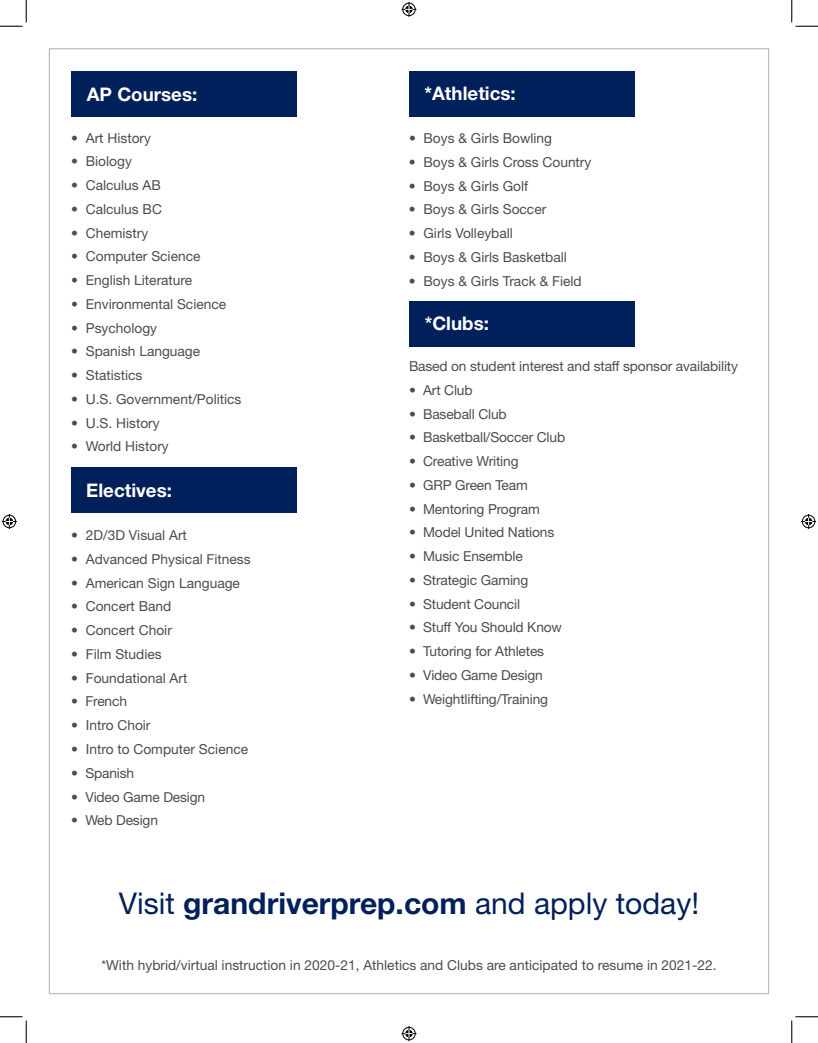
<style>
.page{position:relative;width:818px;height:1043px;background:#fff}
.page>*{position:absolute;margin:0;border:0;box-sizing:border-box;transform-origin:0 0}
.t1{font:30px "Helvetica Neue LT Std";color:#00205b}
.t2{font:700 18.75px "Helvetica Neue LT Std";color:#fff}
.t3{font:13.75px "Helvetica Neue LT Std";color:#4b4c4d}
.s1{font-weight:700}
</style>
<div class="page">
<div style="left:71px;top:71px;width:225px;height:45px;background:#00205b"></div>
<div style="left:409px;top:71px;width:225px;height:45px;background:#00205b"></div>
<div style="left:409px;top:302px;width:225px;height:45px;background:#00205b"></div>
<div style="left:71px;top:467px;width:225px;height:45px;background:#00205b"></div>
<svg style="left:0;top:0;width:27px;height:27px"></svg>
<svg style="left:0;top:1016px;width:27px;height:26px"></svg>
<svg style="left:791px;top:0;width:27px;height:27px"></svg>
<svg style="left:791px;top:1016px;width:27px;height:26px"></svg>
<svg style="left:401px;top:2px;width:15px;height:15px"></svg>
<svg style="left:401px;top:1026px;width:15px;height:15px"></svg>
<svg style="left:2px;top:514px;width:15px;height:15px"></svg>
<svg style="left:801px;top:514px;width:15px;height:15px"></svg>
<p class="t2" style="left:87px;top:83px;width:112px">AP Courses:</p>
<p class="t3" style="left:71px;top:129px;width:81px"><span class="s1">•</span> Art History</p>
<p class="t3" style="left:71px;top:153px;width:62px"><span class="s1">•</span> Biology</p>
<p class="t3" style="left:71px;top:177px;width:91px"><span class="s1">•</span> Calculus AB</p>
<p class="t3" style="left:71px;top:201px;width:92px">• Calculus BC</p>
<p class="t3" style="left:71px;top:224px;width:78px"><span class="s1">•</span> Chemistry</p>
<p class="t3" style="left:71px;top:248px;width:131px"><span class="s1">•</span> Computer Science</p>
<p class="t3" style="left:71px;top:272px;width:122px"><span class="s1">•</span> English Literature</p>
<p class="t3" style="left:71px;top:296px;width:156px"><span class="s1">•</span> Environmental Science</p>
<p class="t3" style="left:71px;top:319px;width:87px"><span class="s1">•</span> Psychology</p>
<p class="t3" style="left:71px;top:343px;width:130px"><span class="s1">•</span> Spanish Language</p>
<p class="t3" style="left:71px;top:367px;width:73px"><span class="s1">•</span> Statistics</p>
<p class="t3" style="left:71px;top:391px;width:172px"><span class="s1">•</span> U.S. Government/Politics</p>
<p class="t3" style="left:71px;top:414px;width:90px"><span class="s1">•</span> U.S. History</p>
<p class="t3" style="left:71px;top:438px;width:99px"><span class="s1">•</span> World History</p>
<p class="t2" style="left:86px;top:478px;width:87px">Electives:</p>
<p class="t3" style="left:71px;top:527px;width:117px">• 2D/3D Visual Art</p>
<p class="t3" style="left:71px;top:551px;width:181px">• Advanced Physical Fitness</p>
<p class="t3" style="left:71px;top:574px;width:170px"><span class="s1">•</span> American Sign Language</p>
<p class="t3" style="left:71px;top:598px;width:102px">• Concert Band</p>
<p class="t3" style="left:71px;top:622px;width:102px">• Concert Choir</p>
<p class="t3" style="left:71px;top:646px;width:92px">• Film Studies</p>
<p class="t3" style="left:71px;top:669px;width:118px">• Foundational Art</p>
<p class="t3" style="left:71px;top:693px;width:57px">• French</p>
<p class="t3" style="left:71px;top:717px;width:81px">• Intro Choir</p>
<p class="t3" style="left:71px;top:741px;width:178px">• Intro to Computer Science</p>
<p class="t3" style="left:71px;top:764px;width:64px">• Spanish</p>
<p class="t3" style="left:71px;top:788px;width:135px">• Video Game Design</p>
<p class="t3" style="left:71px;top:812px;width:88px">• Web Design</p>
<p class="t2" style="left:424px;top:82px;width:93px">*Athletics:</p>
<p class="t3" style="left:409px;top:130px;width:145px"><span class="s1">•</span> Boys &amp; Girls Bowling</p>
<p class="t3" style="left:409px;top:154px;width:184px"><span class="s1">•</span> Boys &amp; Girls Cross Country</p>
<p class="t3" style="left:409px;top:177px;width:121px"><span class="s1">•</span> Boys &amp; Girls Golf</p>
<p class="t3" style="left:409px;top:201px;width:139px"><span class="s1">•</span> Boys &amp; Girls Soccer</p>
<p class="t3" style="left:409px;top:225px;width:105px"><span class="s1">•</span> Girls Volleyball</p>
<p class="t3" style="left:409px;top:249px;width:159px"><span class="s1">•</span> Boys &amp; Girls Basketball</p>
<p class="t3" style="left:409px;top:272px;width:174px"><span class="s1">•</span> Boys &amp; Girls Track &amp; Field</p>
<p class="t2" style="left:424px;top:312px;width:66px">*Clubs:</p>
<p class="t3" style="left:409px;top:358px;width:330px">Based on student interest and staff sponsor availability</p>
<p class="t3" style="left:409px;top:381px;width:65px">• Art Club</p>
<p class="t3" style="left:409px;top:405px;width:99px">• Baseball Club</p>
<p class="t3" style="left:409px;top:429px;width:158px">• Basketball/Soccer Club</p>
<p class="t3" style="left:409px;top:453px;width:111px">• Creative Writing</p>
<p class="t3" style="left:409px;top:476px;width:120px">• GRP Green Team</p>
<p class="t3" style="left:409px;top:500px;width:132px">• Mentoring Program</p>
<p class="t3" style="left:409px;top:524px;width:147px">• Model United Nations</p>
<p class="t3" style="left:409px;top:548px;width:115px">• Music Ensemble</p>
<p class="t3" style="left:409px;top:571px;width:121px">• Strategic Gaming</p>
<p class="t3" style="left:409px;top:595px;width:113px">• Student Council</p>
<p class="t3" style="left:409px;top:619px;width:154px">• Stuff You Should Know</p>
<p class="t3" style="left:409px;top:643px;width:137px">• Tutoring for Athletes</p>
<p class="t3" style="left:409px;top:666px;width:135px">• Video Game Design</p>
<p class="t3" style="left:409px;top:690px;width:141px">• Weightlifting/Training</p>
<p class="t1" style="left:119px;top:885px;width:582px">Visit <span class="s1">grandriverprep.com</span> and apply today!</p>
<p class="t3" style="left:101px;top:957px;width:616px">*With hybrid/virtual instruction in 2020-21, Athletics and Clubs are anticipated to resume in 2021-22.</p>
</div>
